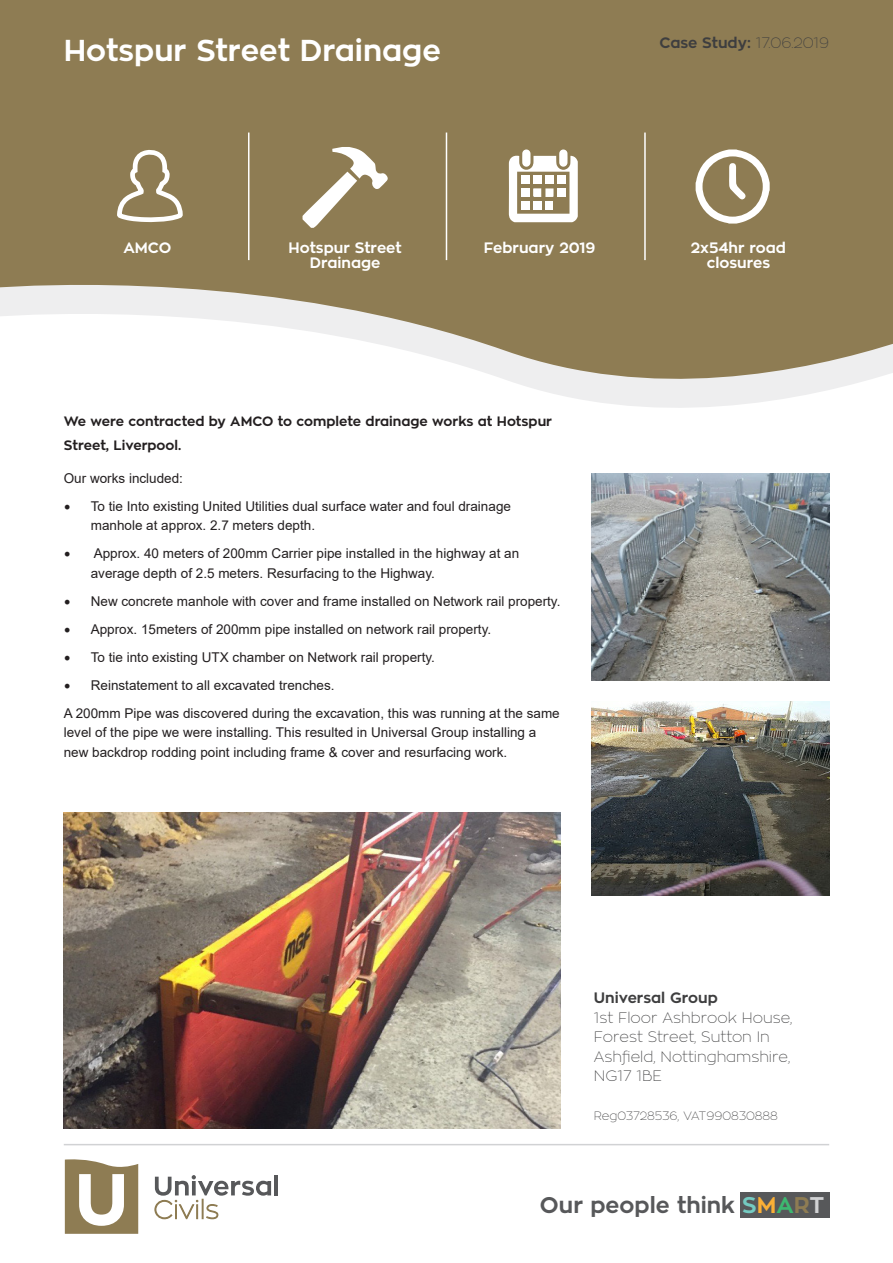
<style>
.page{position:relative;width:893px;height:1263px;background:#fff}
.page>*{position:absolute;margin:0;border:0;box-sizing:border-box;transform-origin:0 0}
.t1{font:700 30px "Zona Pro";color:#fff}
.t2{font:700 22.5px "Zona Pro";color:#57585a}
.t3{font:100 15px/19.5px "Zona Pro";color:#3e3e3f}
.t4{font:700 15px/15px "Zona Pro";color:#fff;text-align:center}
.t5{font:700 15px "Zona Pro";color:#3e3e3f}
.t6{font:13.5px/19.5px "Arial";color:#231f20}
.t7{font:700 13.5px/24px "Zona Pro";color:#231f20}
.t8{font:100 12px "Zona Pro";color:#3e3e3f}
.s1{font-weight:100}
.s2{font-family:"Minion Pro";font-size:18px}
.s3{color:#74cac1}
.s4{color:#fbb036}
.s5{color:#3db870}
.s6{color:#8e7c53}
.s7{color:#d1d2d4}
</style>
<div class="page">
<hr style="left:64px;top:1144px;width:765px;height:1px;background:#d1d2d4">
<svg style="left:65px;top:1159px;width:73px;height:75px"></svg>
<hr style="left:274px;top:1175px;width:4px;height:20px;background:#57585a">
<svg style="left:154px;top:1175px;width:117px;height:44px"></svg>
<div style="left:0;top:0;width:893px;height:271px;background:#8e7c53"></div>
<svg style="left:0;top:271px;width:893px;height:137px"></svg>
<hr style="left:248px;top:133px;width:1px;height:127px;background:#fff">
<hr style="left:446px;top:133px;width:1px;height:127px;background:#fff">
<hr style="left:644px;top:133px;width:2px;height:127px;background:#fff">
<svg style="left:696px;top:149px;width:74px;height:75px"></svg>
<svg style="left:509px;top:149px;width:69px;height:73px"></svg>
<div style="left:521px;top:201px;width:8px;height:9px;background:#fff"></div>
<div style="left:558px;top:176px;width:8px;height:8px;background:#fff"></div>
<div style="left:545px;top:176px;width:8px;height:8px;background:#fff"></div>
<div style="left:533px;top:176px;width:8px;height:8px;background:#fff"></div>
<div style="left:521px;top:176px;width:8px;height:8px;background:#fff"></div>
<div style="left:533px;top:201px;width:8px;height:9px;background:#fff"></div>
<div style="left:545px;top:201px;width:8px;height:9px;background:#fff"></div>
<svg style="left:114px;top:78px;width:72px;height:330px"></svg>
<svg style="left:303px;top:147px;width:85px;height:81px"></svg>
<img style="left:592px;top:473px;width:237px;height:208px">
<img style="left:592px;top:701px;width:237px;height:195px">
<img style="left:64px;top:812px;width:496px;height:317px">
<div style="left:740px;top:1193px;width:89px;height:25px;background:#57585a"></div>
<p class="t1" style="left:64px;top:30px;width:379px">Hotspur Street Drainage</p>
<p class="t5" style="left:659px;top:33px;width:171px">Case Study: <span class="s1">17.06.2019</span></p>
<p class="t4" style="left:123px;top:240px;width:50px">AMCO</p>
<p class="t4" style="left:289px;top:240px;width:115px">Hotspur Street<br>Drainage</p>
<p class="t4" style="left:484px;top:240px;width:113px">February 2019</p>
<p class="t4" style="left:691px;top:240px;width:97px">2x54hr road</p>
<p class="t4" style="left:707px;top:255px;width:65px">closures</p>
<p class="t7" style="left:64px;top:410px;width:490px">We were contracted by AMCO to complete drainage works at Hotspur<br>Street, Liverpool.</p>
<p class="t6" style="left:64px;top:468px;width:121px">Our works included:</p>
<p class="t6" style="left:91px;top:496px;width:422px;text-indent:-27px"><span class="s2">•</span> To tie Into existing United Utilities dual surface water and foul drainage manhole at approx. 2.7 meters depth.</p>
<p class="t6" style="left:91px;top:544px;width:430px;text-indent:-27px"><span class="s2">•</span> Approx. 40 meters of 200mm Carrier pipe installed in the highway at an average depth of 2.5 meters. Resurfacing to the Highway.</p>
<p class="t6" style="left:64px;top:591px;width:498px"><span class="s2">•</span> New concrete manhole with cover and frame installed on Network rail property.</p>
<p class="t6" style="left:64px;top:619px;width:429px"><span class="s2">•</span> Approx. 15meters of 200mm pipe installed on network rail property.</p>
<p class="t6" style="left:64px;top:647px;width:373px"><span class="s2">•</span> To tie into existing UTX chamber on Network rail property.</p>
<p class="t6" style="left:64px;top:675px;width:272px"><span class="s2">•</span> Reinstatement to all excavated trenches.</p>
<p class="t6" style="left:64px;top:703px;width:497px">A 200mm Pipe was discovered during the excavation, this was running at the same level of the pipe we were installing. This resulted in Universal Group installing a new backdrop rodding point including frame &amp; cover and resurfacing work.</p>
<p class="t5" style="left:594px;top:988px;width:126px">Universal Group</p>
<p class="t3" style="left:594px;top:1007px;width:200px">1st Floor Ashbrook House,<br>Forest Street, Sutton In<br>Ashfield, Nottinghamshire,<br>NG17 1BE</p>
<p class="t8" style="left:594px;top:1108px;width:185px">Reg03728536, VAT990830888</p>
<p class="t2" style="left:540px;top:1190px;width:286px">Our people think <span class="s3">S</span><span class="s4">M</span><span class="s5">A</span><span class="s6">R</span><span class="s7">T</span></p>
</div>
